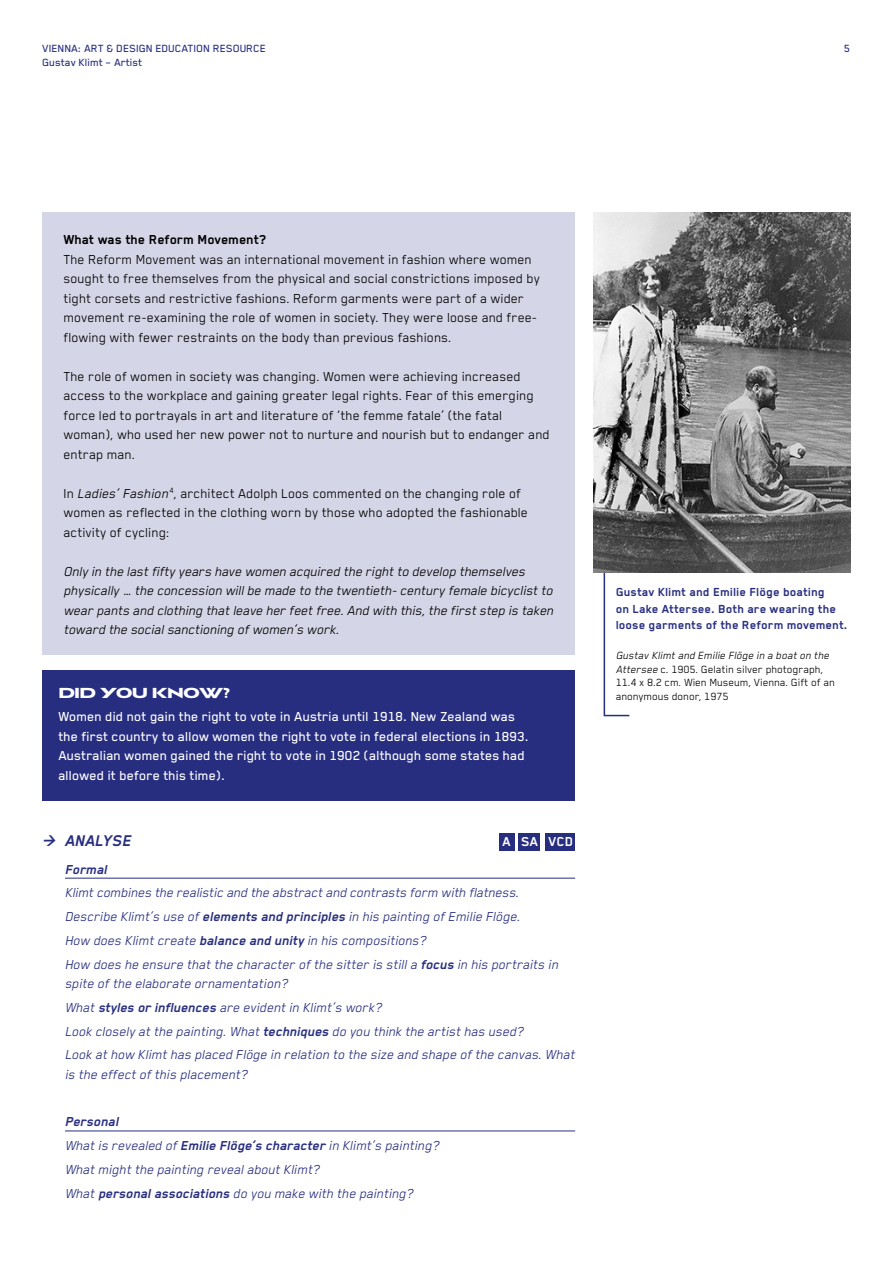
<style>
.page{position:relative;width:893px;height:1263px;background:#fff}
.page>*{position:absolute;margin:0;border:0;box-sizing:border-box;transform-origin:0 0}
.t1{font:italic 700 18px "Blender Pro";color:#272e80}
.t2{font:15px/19.5px "Blender Pro";color:#000}
.t3{font:italic 15px/23.7px "Blender Pro";letter-spacing:-.005em;color:#272e80}
.t4{font:italic 15px/19.5px "Blender Pro";letter-spacing:-.01em;color:#000}
.t5{font:500 15px/19.5px "Blender Pro";color:#fff}
.t6{font:700 15px "Blender Pro";color:#000}
.t7{font:700 15px "Anisette";color:#fff}
.t8{font:700 15px "Blender Pro";color:#fff}
.t9{font:italic 700 15px "Blender Pro";color:#272e80}
.t10{font:700 13.5px/16.5px "Blender Pro";letter-spacing:.01em;color:#272e80}
.t11{font:12px/13.5px "Blender Pro";color:#000}
.t12{font:500 12px/13.5px "Blender Pro";color:#272e80}
.s1{font-style:italic}
.s2{font-weight:700}
</style>
<div class="page">
<div style="left:499px;top:833px;width:15px;height:18px;background:#272e80"></div>
<div style="left:519px;top:833px;width:21px;height:18px;background:#272e80"></div>
<div style="left:545px;top:833px;width:30px;height:18px;background:#272e80"></div>
<div style="left:43px;top:213px;width:532px;height:442px;background:#d4d5e6"></div>
<hr style="left:65px;top:878px;width:510px;height:1px;background:#272e80">
<hr style="left:65px;top:1131px;width:510px;height:1px;background:#272e80">
<div style="left:43px;top:670px;width:532px;height:130px;background:#272e80"></div>
<svg style="left:603px;top:573px;width:27px;height:144px"></svg>
<img style="left:593px;top:213px;width:257px;height:360px">
<p class="t12" style="left:43px;top:41px;width:225px">VIENNA: ART &amp; DESIGN EDUCATION RESOURCE<br>Gustav Klimt – Artist</p>
<p class="t12" style="left:844px;top:41px;width:8px">5</p>
<p class="t6" style="left:64px;top:231px;width:204px">What was the Reform Movement?</p>
<p class="t2" style="left:64px;top:249px;width:478px">The Reform Movement was an international movement in fashion where women sought to free themselves from the physical and social constrictions imposed by tight corsets and restrictive fashions. Reform garments were part of a wider movement re-examining the role of women in society. They were loose and free&shy;flowing with fewer restraints on the body than previous fashions.</p>
<p class="t2" style="left:64px;top:366px;width:488px">The role of women in society was changing. Women were achieving increased access to the workplace and gaining greater legal rights. Fear of this emerging force led to portrayals in art and literature of ‘the femme fatale’ (the fatal woman), who used her new power not to nurture and nourish but to endanger and entrap man.</p>
<p class="t2" style="left:64px;top:483px;width:466px">In <span class="s1">Ladies’ Fashion</span><sup>4</sup>, architect Adolph Loos commented on the changing role of women as reflected in the clothing worn by those who adopted the fashionable activity of cycling:</p>
<p class="t4" style="left:64px;top:561px;width:492px">Only in the last fifty years have women acquired the right to develop themselves physically … the concession will be made to the twentieth- century female bicyclist to wear pants and clothing that leave her feet free. And with this, the first step is taken toward the social sanctioning of women’s work.</p>
<p class="t7" style="left:59px;top:684px;width:173px">DID YOU KNOW?</p>
<p class="t5" style="left:59px;top:707px;width:472px">Women did not gain the right to vote in Austria until 1918. New Zealand was the first country to allow women the right to vote in federal elections in 1893.<br>Australian women gained the right to vote in 1902 (although some states had allowed it before this time).</p>
<p class="t1" style="left:43px;top:830px;width:90px">&gt; ANALYSE</p>
<p class="t8" style="left:503px;top:833px;width:72px">A SA VCD</p>
<p class="t9" style="left:65px;top:861px;width:44px">Formal</p>
<p class="t3" style="left:65px;top:880px;width:495px">Klimt combines the realistic and the abstract and contrasts form with flatness.<br>Describe Klimt’s use of <span class="s2">elements and principles</span> in his painting of Emilie Flöge.<br>How does Klimt create <span class="s2">balance and unity</span> in his compositions?<br>How does he ensure that the character of the sitter is still a <span class="s2">focus</span> in his portraits in</p>
<p class="t3" style="left:65px;top:971px;width:512px">spite of the elaborate ornamentation?<br>What <span class="s2">styles or influences</span> are evident in Klimt’s work?<br>Look closely at the painting. What <span class="s2">techniques</span> do you think the artist has used?<br>Look at how Klimt has placed Flöge in relation to the size and shape of the canvas. What</p>
<p class="t3" style="left:65px;top:1062px;width:184px">is the effect of this placement?</p>
<p class="t3" style="left:65px;top:1109px;width:375px"><span class="s2">Personal<br></span>What is revealed of <span class="s2">Emilie Flöge’s character</span> in Klimt’s painting?<br>What might the painting reveal about Klimt?<br>What <span class="s2">personal associations</span> do you make with the painting?</p>
<p class="t10" style="left:616px;top:583px;width:233px">Gustav Klimt and Emilie Flöge boating<br>on Lake Attersee. Both are wearing the loose garments of the Reform movement.</p>
<p class="t11" style="left:616px;top:648px;width:221px"><span class="s1">Gustav Klimt and Emilie Flöge in a boat on the Attersee</span> c. 1905. Gelatin silver photograph, 11.4 x 8.2 cm. Wien Museum, Vienna. Gift of an anonymous donor, 1975</p>
</div>
